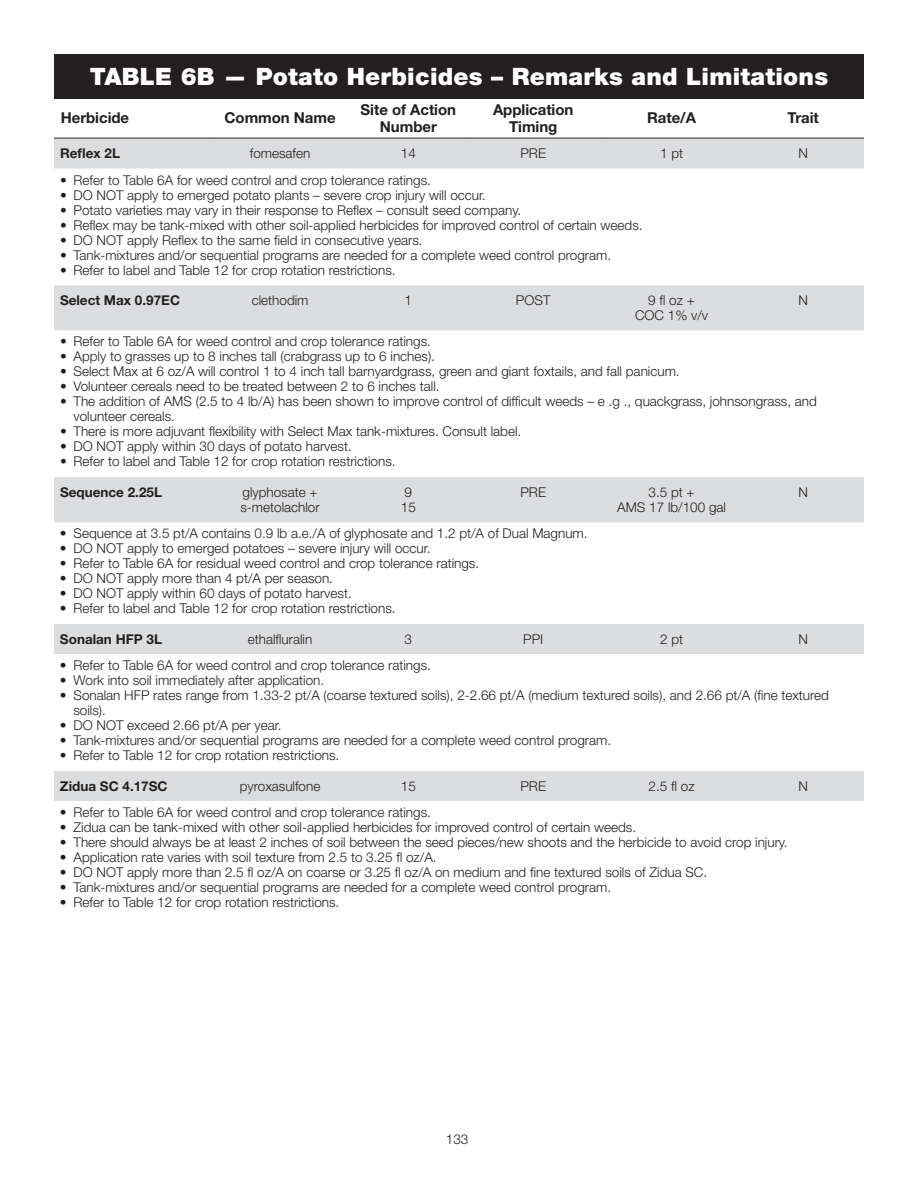
<style>
.page{position:relative;width:918px;height:1188px;background:#fff}
.page>*{position:absolute;margin:0;border:0;box-sizing:border-box;transform-origin:0 0}
.Table_H1{font:900 24px "Helvetica Neue LT Std";letter-spacing:.01em;color:#fff}
.Table_H2{font:700 15px/16.5px "Helvetica Neue LT Std";letter-spacing:-.005em;color:#231f20;text-align:center}
.Table_body_CENTER{font:300 13.5px/15px "Helvetica Neue LT Std";color:#231f20}
.Table_body_CENTER-2{font:700 13.5px "Helvetica Neue LT Std";color:#231f20}
</style>
<div class="page">
<svg style="left:54px;top:139px;width:810px;height:662px"></svg>
<div style="left:54px;top:54px;width:810px;height:44px;background:#231f20"></div>
<hr style="left:54px;top:138px;width:155px;height:1px;background:#231f20">
<hr style="left:209px;top:138px;width:142px;height:1px;background:#231f20">
<hr style="left:351px;top:138px;width:115px;height:1px;background:#231f20">
<hr style="left:466px;top:138px;width:135px;height:1px;background:#231f20">
<hr style="left:601px;top:138px;width:141px;height:1px;background:#231f20">
<hr style="left:742px;top:138px;width:122px;height:1px;background:#231f20">
<p class="Table_H1" style="left:90px;top:62px;width:740px">TABLE 6B — Potato Herbicides – Remarks and Limitations</p>
<p class="Table_H2" style="left:61px;top:110px;width:70px">Herbicide</p>
<p class="Table_H2" style="left:225px;top:110px;width:113px">Common Name</p>
<p class="Table_H2" style="left:361px;top:101px;width:97px">Site of Action<br>Number</p>
<p class="Table_H2" style="left:493px;top:101px;width:82px">Application<br>Timing</p>
<p class="Table_H2" style="left:647px;top:110px;width:50px">Rate/A</p>
<p class="Table_H2" style="left:788px;top:110px;width:33px">Trait</p>
<p class="Table_body_CENTER-2" style="left:60px;top:145px;width:62px">Reflex 2L</p>
<p class="Table_body_CENTER" style="left:250px;top:146px;width:62px">fomesafen</p>
<p class="Table_body_CENTER" style="left:401px;top:146px;width:17px">14</p>
<p class="Table_body_CENTER" style="left:520px;top:146px;width:27px">PRE</p>
<p class="Table_body_CENTER" style="left:660px;top:146px;width:25px">1 pt</p>
<p class="Table_body_CENTER" style="left:798px;top:146px;width:11px">N</p>
<p class="Table_body_CENTER" style="left:60px;top:172px;width:370px">• Refer to Table 6A for weed control and crop tolerance ratings.</p>
<p class="Table_body_CENTER" style="left:60px;top:187px;width:425px">• DO NOT apply to emerged potato plants – severe crop injury will occur.</p>
<p class="Table_body_CENTER" style="left:60px;top:202px;width:460px">• Potato varieties may vary in their response to Reflex – consult seed company.</p>
<p class="Table_body_CENTER" style="left:60px;top:217px;width:581px">• Reflex may be tank-mixed with other soil-applied herbicides for improved control of certain weeds.</p>
<p class="Table_body_CENTER" style="left:60px;top:232px;width:361px">• DO NOT apply Reflex to the same field in consecutive years.</p>
<p class="Table_body_CENTER" style="left:60px;top:247px;width:550px">• Tank-mixtures and/or sequential programs are needed for a complete weed control program.</p>
<p class="Table_body_CENTER" style="left:60px;top:262px;width:335px">• Refer to label and Table 12 for crop rotation restrictions.</p>
<p class="Table_body_CENTER-2" style="left:60px;top:292px;width:122px">Select Max 0.97EC</p>
<p class="Table_body_CENTER" style="left:252px;top:293px;width:58px">clethodim</p>
<p class="Table_body_CENTER" style="left:405px;top:293px;width:9px">1</p>
<p class="Table_body_CENTER" style="left:516px;top:293px;width:36px">POST</p>
<p class="Table_body_CENTER" style="left:635px;top:293px;width:75px;text-align:center">9 fl oz +<br>COC 1% v/v</p>
<p class="Table_body_CENTER" style="left:798px;top:293px;width:11px">N</p>
<p class="Table_body_CENTER" style="left:60px;top:334px;width:370px">• Refer to Table 6A for weed control and crop tolerance ratings.</p>
<p class="Table_body_CENTER" style="left:60px;top:349px;width:374px">• Apply to grasses up to 8 inches tall (crabgrass up to 6 inches).</p>
<p class="Table_body_CENTER" style="left:60px;top:364px;width:619px">• Select Max at 6 oz/A will control 1 to 4 inch tall barnyardgrass, green and giant foxtails, and fall panicum.</p>
<p class="Table_body_CENTER" style="left:60px;top:379px;width:379px">• Volunteer cereals need to be treated between 2 to 6 inches tall.</p>
<p class="Table_body_CENTER" style="left:74px;top:394px;width:745px;text-indent:-14px">• The addition of AMS (2. 5 to 4 lb/A) has been shown to improve control of difficult weeds – e . g . , quackgrass, johnsongrass, and volunteer cereals.</p>
<p class="Table_body_CENTER" style="left:60px;top:424px;width:460px">• There is more adjuvant flexibility with Select Max tank-mixtures. Consult label.</p>
<p class="Table_body_CENTER" style="left:60px;top:439px;width:291px">• DO NOT apply within 30 days of potato harvest.</p>
<p class="Table_body_CENTER" style="left:60px;top:454px;width:335px">• Refer to label and Table 12 for crop rotation restrictions.</p>
<p class="Table_body_CENTER-2" style="left:60px;top:484px;width:104px">Sequence 2.25L</p>
<p class="Table_body_CENTER" style="left:240px;top:484px;width:81px">glyphosate + s-metolachlor</p>
<p class="Table_body_CENTER" style="left:401px;top:484px;width:17px">9<br>15</p>
<p class="Table_body_CENTER" style="left:520px;top:484px;width:27px">PRE</p>
<p class="Table_body_CENTER" style="left:617px;top:484px;width:110px;text-align:center">3.5 pt +<br>AMS 17 lb/100 gal</p>
<p class="Table_body_CENTER" style="left:798px;top:484px;width:11px">N</p>
<p class="Table_body_CENTER" style="left:60px;top:526px;width:527px">• Sequence at 3. 5 pt/A contains 0. 9 lb a. e./A of glyphosate and 1. 2 pt/A of Dual Magnum.</p>
<p class="Table_body_CENTER" style="left:60px;top:541px;width:370px">• DO NOT apply to emerged potatoes – severe injury will occur.</p>
<p class="Table_body_CENTER" style="left:60px;top:556px;width:418px">• Refer to Table 6A for residual weed control and crop tolerance ratings.</p>
<p class="Table_body_CENTER" style="left:60px;top:571px;width:272px">• DO NOT apply more than 4 pt/A per season.</p>
<p class="Table_body_CENTER" style="left:60px;top:586px;width:291px">• DO NOT apply within 60 days of potato harvest.</p>
<p class="Table_body_CENTER" style="left:60px;top:601px;width:335px">• Refer to label and Table 12 for crop rotation restrictions.</p>
<p class="Table_body_CENTER-2" style="left:60px;top:631px;width:104px">Sonalan HFP 3L</p>
<p class="Table_body_CENTER" style="left:248px;top:631px;width:66px">ethalfluralin</p>
<p class="Table_body_CENTER" style="left:405px;top:631px;width:9px">3</p>
<p class="Table_body_CENTER" style="left:523px;top:631px;width:22px">PPI</p>
<p class="Table_body_CENTER" style="left:660px;top:631px;width:25px">2 pt</p>
<p class="Table_body_CENTER" style="left:798px;top:631px;width:11px">N</p>
<p class="Table_body_CENTER" style="left:60px;top:658px;width:370px">• Refer to Table 6A for weed control and crop tolerance ratings.</p>
<p class="Table_body_CENTER" style="left:60px;top:673px;width:263px">• Work into soil immediately after application.</p>
<p class="Table_body_CENTER" style="left:73px;top:688px;width:757px;text-indent:-14px">• Sonalan HFP rates range from 1. 33-2 pt/A (coarse textured soils), 2-2. 66 pt/A (medium textured soils), and 2. 66 pt/A (fine textured soils).</p>
<p class="Table_body_CENTER" style="left:60px;top:718px;width:221px">• DO NOT exceed 2. 66 pt/A per year.</p>
<p class="Table_body_CENTER" style="left:60px;top:733px;width:550px">• Tank-mixtures and/or sequential programs are needed for a complete weed control program.</p>
<p class="Table_body_CENTER" style="left:60px;top:748px;width:278px">• Refer to Table 12 for crop rotation restrictions.</p>
<p class="Table_body_CENTER-2" style="left:60px;top:778px;width:109px">Zidua SC 4.17SC</p>
<p class="Table_body_CENTER" style="left:240px;top:778px;width:82px">pyroxasulfone</p>
<p class="Table_body_CENTER" style="left:401px;top:778px;width:17px">15</p>
<p class="Table_body_CENTER" style="left:520px;top:778px;width:27px">PRE</p>
<p class="Table_body_CENTER" style="left:649px;top:778px;width:48px">2.5 fl oz</p>
<p class="Table_body_CENTER" style="left:798px;top:778px;width:11px">N</p>
<p class="Table_body_CENTER" style="left:60px;top:804px;width:370px">• Refer to Table 6A for weed control and crop tolerance ratings.</p>
<p class="Table_body_CENTER" style="left:60px;top:819px;width:575px">• Zidua can be tank-mixed with other soil-applied herbicides for improved control of certain weeds.</p>
<p class="Table_body_CENTER" style="left:60px;top:834px;width:727px">• There should always be at least 2 inches of soil between the seed pieces/new shoots and the herbicide to avoid crop injury.</p>
<p class="Table_body_CENTER" style="left:60px;top:849px;width:375px">• Application rate varies with soil texture from 2. 5 to 3. 25 fl oz/A.</p>
<p class="Table_body_CENTER" style="left:60px;top:864px;width:646px">• DO NOT apply more than 2. 5 fl oz/A on coarse or 3. 25 fl oz/A on medium and fine textured soils of Zidua SC.</p>
<p class="Table_body_CENTER" style="left:60px;top:879px;width:550px">• Tank-mixtures and/or sequential programs are needed for a complete weed control program.</p>
<p class="Table_body_CENTER" style="left:60px;top:894px;width:278px">• Refer to Table 12 for crop rotation restrictions.</p>
<p class="Table_body_CENTER" style="left:446px;top:1131px;width:24px">133</p>
</div>
